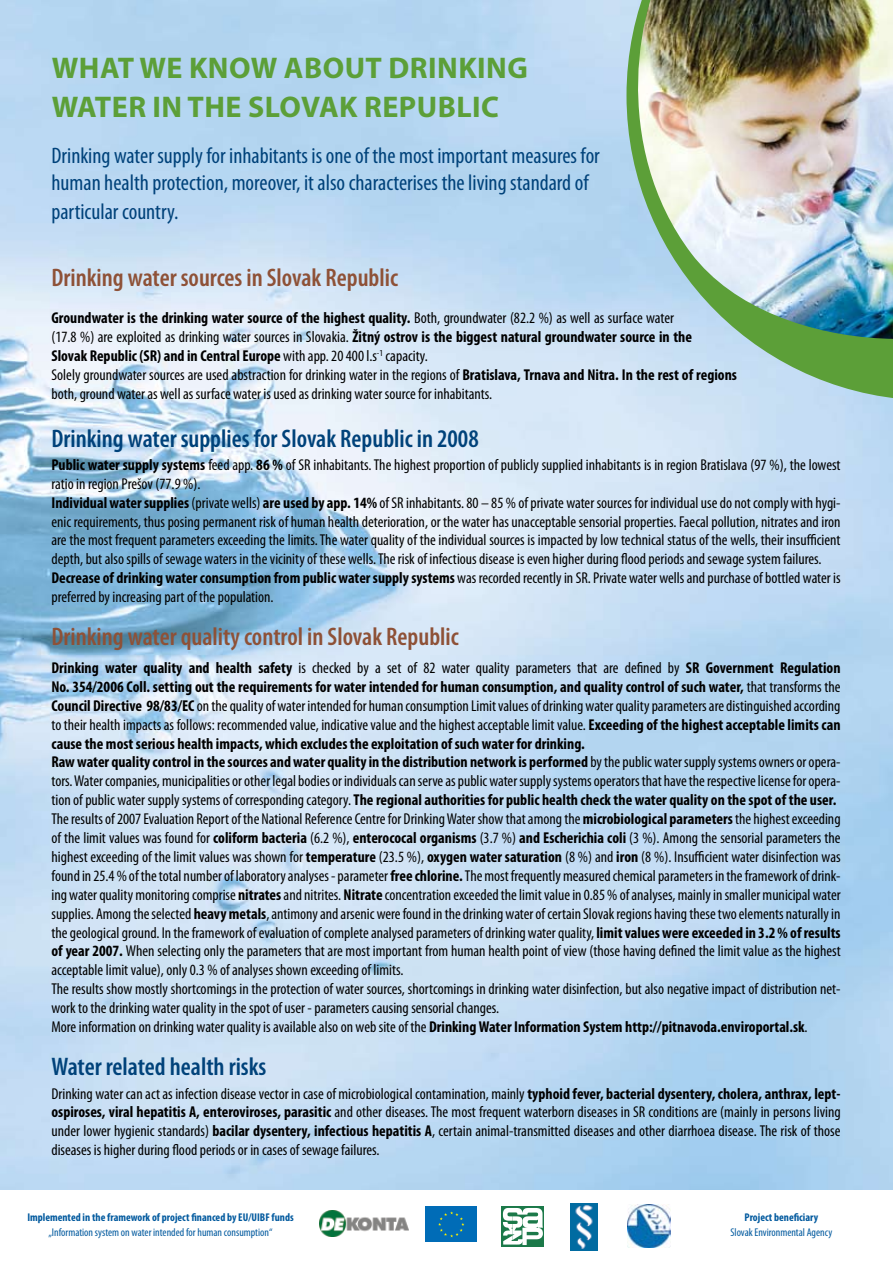
<style>
.page{position:relative;width:893px;height:1263px;background:#fff}
.page>*{position:absolute;margin:0;border:0;box-sizing:border-box;transform-origin:0 0}
.t1{font:700 30px/39.6px "Myriad Pro";letter-spacing:.015em;color:#5c9f38}
.t2{font:600 condensed 25.5px "Myriad Pro";color:#8e5137}
.t3{font:600 condensed 25.5px "Myriad Pro";color:#00427a}
.t4{font:condensed 22.5px/27.9px "Myriad Pro";color:#00427a}
.t5{font:condensed 15.75px/18.9px "Myriad Pro";color:#000}
.t6{font:condensed 11.25px "Myriad Pro";color:#00599e}
.t7{font:700 condensed 11.25px "Myriad Pro";color:#00599e}
.s1{font-weight:700}
</style>
<div class="page">
<img style="left:0;top:0;width:893px;height:1189px">
<svg style="left:626px;top:0;width:267px;height:400px;background:#a3c9b7"></svg>
<img style="left:637px;top:0;width:256px;height:340px">
<img style="left:320px;top:1210px;width:88px;height:27px">
<img style="left:571px;top:1204px;width:27px;height:46px">
<img style="left:627px;top:1205px;width:43px;height:42px">
<div style="left:501px;top:1206px;width:43px;height:41px;background:#1b7949"></div>
<svg style="left:503px;top:1208px;width:40px;height:37px"></svg>
<div style="left:425px;top:1207px;width:52px;height:35px;background:#006cb7"></div>
<svg style="left:438px;top:1211px;width:26px;height:26px"></svg>
<h1 class="t1" style="left:52px;top:47px;width:478px">WHAT WE KNOW ABOUT DRINKING<br>WATER IN THE SLOVAK REPUBLIC</h1>
<h3 class="t4" style="left:51px;top:142px;width:550px">Drinking water supply for inhabitants is one of the most important measures for human health protection, moreover, it also characterises the living standard of particular country.</h3>
<h2 class="t2" style="left:51px;top:261px;width:348px">Drinking water sources in Slovak Republic</h2>
<p class="t5" style="left:51px;top:309px;width:687px"><span class="s1">Groundwater is the drinking water source of the highest quality.</span> Both, groundwater (82.2 %) as well as surface water<br>(17.8 %) are exploited as drinking water sources in Slovakia. <span class="s1">Žitný ostrov is the biggest natural groundwater source in the<br>Slovak Republic (SR) and in Central Europe</span> with app. 20 400 l.s<sup>-1</sup> capacity.<br>Solely groundwater sources are used abstraction for drinking water in the regions of <span class="s1">Bratislava, Trnava and Nitra. In the rest of regions </span>both, ground water as well as surface water is used as drinking water source for inhabitants.</p>
<h2 class="t3" style="left:51px;top:422px;width:429px">Drinking water supplies for Slovak Republic in 2008</h2>
<p class="t5" style="left:51px;top:455px;width:791px"><span class="s1">Public water supply systems</span> feed app. <span class="s1">86 %</span> of SR inhabitants. The highest proportion of publicly supplied inhabitants is in region Bratislava (97 %), the lowest ratio in region Prešov (77.9 %).<br><span class="s1">Individual water supplies</span> (private wells) <span class="s1">are used by app. 14%</span> of SR inhabitants. 80 – 85 % of private water sources for individual use do not comply with hygi&shy;enic requirements, thus posing permanent risk of human health deterioration, or the water has unacceptable sensorial properties. Faecal pollution, nitrates and iron are the most frequent parameters exceeding the limits. The water quality of the individual sources is impacted by low technical status of the wells, their insufficient depth, but also spills of sewage waters in the vicinity of these wells. The risk of infectious disease is even higher during flood periods and sewage system failures.<br><span class="s1">Decrease of drinking water consumption from public water supply systems</span> was recorded recently in SR. Private water wells and purchase of bottled water is preferred by increasing part of the population.</p>
<h2 class="t2" style="left:51px;top:621px;width:409px">Drinking water quality control in Slovak Republic</h2>
<p class="t5" style="left:51px;top:658px;width:791px"><span class="s1">Drinking water quality and health safety</span> is checked by a set of 82 water quality parameters that are defined by <span class="s1">SR Government Regulation No. 354/2006 Coll. setting out the requirements for water intended for human consumption, and quality control of such water,</span> that transforms the <span class="s1">Council Directive 98/83/EC</span> on the quality of water intended for human consumption Limit values of drinking water quality parameters are distinguished according to their health impacts as follows: recommended value, indicative value and the highest acceptable limit value. <span class="s1">Exceeding of the highest acceptable limits can cause the most serious health impacts, which excludes the exploitation of such water for drinking.<br>Raw water quality control in the sources and water quality in the distribution network is performed</span> by the public water supply systems owners or opera&shy;tors. Water companies, municipalities or other legal bodies or individuals can serve as public water supply systems operators that have the respective license for opera&shy;tion of public water supply systems of corresponding category. <span class="s1">The regional authorities for public health check the water quality on the spot of the user.<br></span>The results of 2007 Evaluation Report of the National Reference Centre for Drinking Water show that among the <span class="s1">microbiological parameters</span> the highest exceeding of the limit values was found for <span class="s1">coliform bacteria</span> (6.2 %), <span class="s1">enterococal organisms</span> (3.7 %) <span class="s1">and Escherichia coli</span> (3 %). Among the sensorial parameters the highest exceeding of the limit values was shown for <span class="s1">temperature</span> (23.5 %), <span class="s1">oxygen water saturation</span> (8 %) and <span class="s1">iron</span> (8 %). Insufficient water disinfection was found in 25.4 % of the total number of laboratory analyses - parameter <span class="s1">free chlorine.</span> The most frequently measured chemical parameters in the framework of drink&shy;ing water quality monitoring comprise <span class="s1">nitrates</span> and nitrites. <span class="s1">Nitrate</span> concentration exceeded the limit value in 0.85 % of analyses, mainly in smaller municipal water supplies. Among the selected <span class="s1">heavy metals</span>, antimony and arsenic were found in the drinking water of certain Slovak regions having these two elements naturally in the geological ground. In the framework of evaluation of complete analysed parameters of drinking water quality, <span class="s1">limit values were exceeded in 3.2 % of results of year 2007.</span> When selecting only the parameters that are most important from human health point of view (those having defined the limit value as the highest acceptable limit value), only 0.3 % of analyses shown exceeding of limits.<br>The results show mostly shortcomings in the protection of water sources, shortcomings in drinking water disinfection, but also negative impact of distribution net&shy;work to the drinking water quality in the spot of user - parameters causing sensorial changes.<br>More information on drinking water quality is available also on web site of the <span class="s1">Drinking Water Information System http://pitnavoda.enviroportal.sk</span>.</p>
<h2 class="t3" style="left:51px;top:1051px;width:217px">Water related health risks</h2>
<p class="t5" style="left:51px;top:1084px;width:791px;text-align:justify">Drinking water can act as infection disease vector in case of microbiological contamination, mainly <span class="s1">typhoid fever, bacterial dysentery, cholera, anthrax, lept&shy;ospiroses, viral hepatitis A, enteroviroses, parasitic</span> and other diseases. The most frequent waterborn diseases in SR conditions are (mainly in persons living under lower hygienic standards) <span class="s1">bacilar dysentery, infectious hepatitis A</span>, certain animal-transmitted diseases and other diarrhoea disease. The risk of those diseases is higher during flood periods or in cases of sewage failures.</p>
<p class="t7" style="left:27px;top:1211px;width:268px">Implemented in the framework of project financed by EU/UIBF funds</p>
<p class="t6" style="left:49px;top:1225px;width:225px">„Information system on water intended for human consumption“</p>
<p class="t7" style="left:745px;top:1211px;width:75px">Project beneficiary</p>
<p class="t6" style="left:730px;top:1225px;width:103px">Slovak Environmental Agency</p>
</div>
